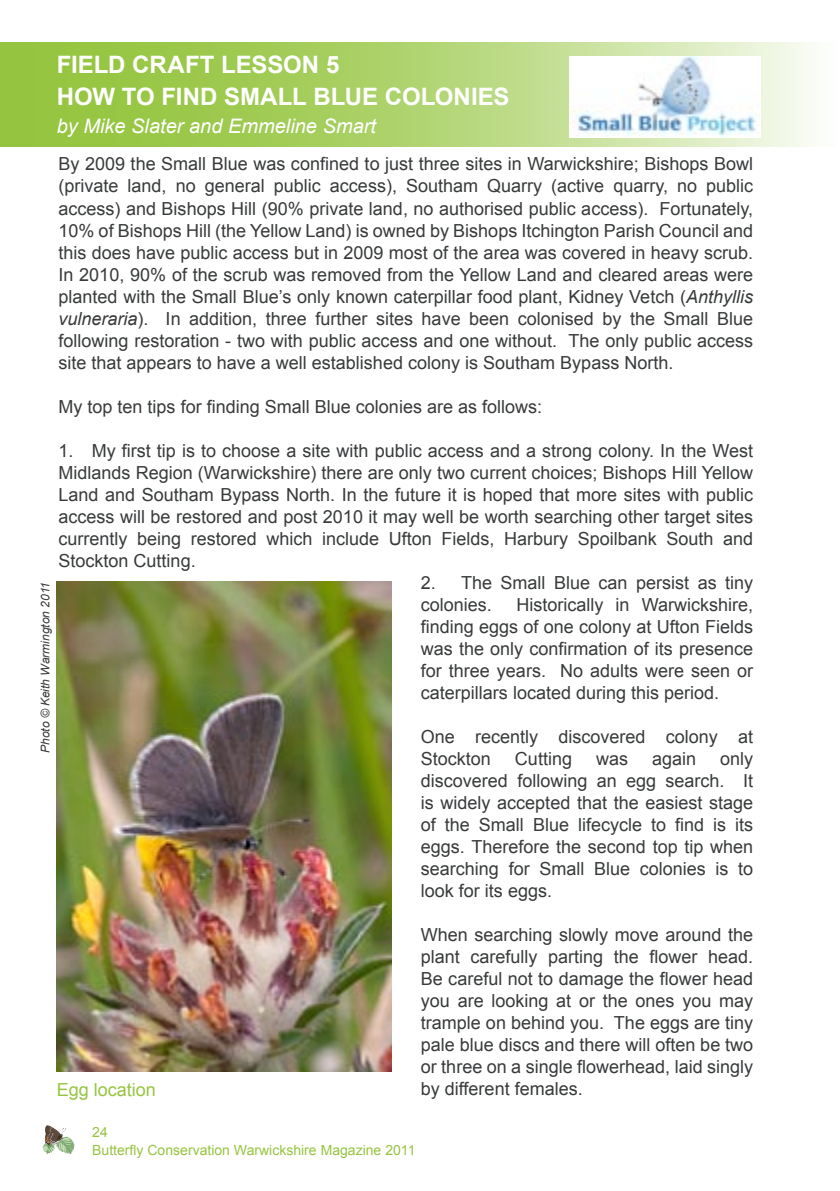
<style>
.page{position:relative;width:840px;height:1191px;background:#fff}
.page>*{position:absolute;margin:0;border:0;box-sizing:border-box;transform-origin:0 0}
.t1{font:700 24px/31.6px "Arial";letter-spacing:-.005em;color:#fff}
.t2{font:italic 20px "Arial";color:#fff}
.t3{font:18px/22px "Arial";color:#383a3b;text-align:justify}
.t4{font:18px "Arial";color:#95c540}
.t5{font:14px/18px "Arial";color:#95c540}
.t6{font:italic 12px "Arial";color:#383a3b}
.s1{font-style:italic}
</style>
<div class="page">
<svg style="left:43px;top:1125px;width:32px;height:29px"></svg>
<svg style="left:0;top:43px;width:814px;height:103px;background:#afd36f"></svg>
<img style="left:57px;top:582px;width:334px;height:489px">
<img style="left:569px;top:56px;width:191px;height:82px">
<h1 class="t1" style="left:57px;top:50px;width:454px">FIELD CRAFT LESSON 5<br>HOW TO FIND SMALL BLUE COLONIES</h1>
<p class="t2" style="left:57px;top:113px;width:320px">by Mike Slater and Emmeline Smart</p>
<p class="t3" style="left:58px;top:153px;width:695px">By 2009 the Small Blue was confined to just three sites in Warwickshire; Bishops Bowl (private land, no general public access), Southam Quarry (active quarry, no public access) and Bishops Hill (90% private land, no authorised public access). Fortunately, 10% of Bishops Hill (the Yellow Land) is owned by Bishops Itchington Parish Council and this does have public access but in 2009 most of the area was covered in heavy scrub.<br>In 2010, 90% of the scrub was removed from the Yellow Land and cleared areas were planted with the Small Blue’s only known caterpillar food plant, Kidney Vetch (<span class="s1">Anthyllis vulneraria</span>). In addition, three further sites have been colonised by the Small Blue following restoration - two with public access and one without. The only public access site that appears to have a well established colony is Southam Bypass North.</p>
<p class="t3" style="left:58px;top:395px;width:485px">My top ten tips for finding Small Blue colonies are as follows:</p>
<p class="t3" style="left:58px;top:439px;width:695px">1. My first tip is to choose a site with public access and a strong colony. In the West Midlands Region (Warwickshire) there are only two current choices; Bishops Hill Yellow Land and Southam Bypass North. In the future it is hoped that more sites with public access will be restored and post 2010 it may well be worth searching other target sites currently being restored which include Ufton Fields, Harbury Spoilbank South and Stockton Cutting.</p>
<p class="t3" style="left:420px;top:571px;width:333px">2. The Small Blue can persist as tiny colonies.</p>
<p class="t6" style="left:38px;top:753px;width:173px;rotate:-90deg">Photo © Keith Warmington 2011</p>
<p class="t3" style="left:420px;top:593px;width:333px;text-indent:95px">Historically in Warwickshire, finding eggs of one colony at Ufton Fields was the only confirmation of its presence for three years. No adults were seen or caterpillars located during this period.</p>
<p class="t3" style="left:420px;top:725px;width:333px">One recently discovered colony at<br>Stockton</p>
<p class="t3" style="left:514px;top:747px;width:59px">Cutting</p>
<p class="t3" style="left:595px;top:747px;width:34px">was</p>
<p class="t3" style="left:651px;top:747px;width:46px">again</p>
<p class="t3" style="left:420px;top:747px;width:334px;text-indent:299px">only discovered following an egg search. It is widely accepted that the easiest stage of the Small Blue lifecycle to find is its eggs. Therefore the second top tip when searching for Small Blue colonies is to look for its eggs.</p>
<p class="t3" style="left:420px;top:923px;width:334px">When searching slowly move around the plant carefully parting the flower head.<br>Be careful not to damage the flower head you are looking at or the ones you may trample on behind you. The eggs are tiny pale blue discs and there will often be two or three on a single flowerhead, laid singly by different females.</p>
<p class="t4" style="left:57px;top:1077px;width:101px">Egg location</p>
<p class="t5" style="left:92px;top:1122px;width:324px">24<br>Butterfly Conservation Warwickshire Magazine 2011</p>
</div>
